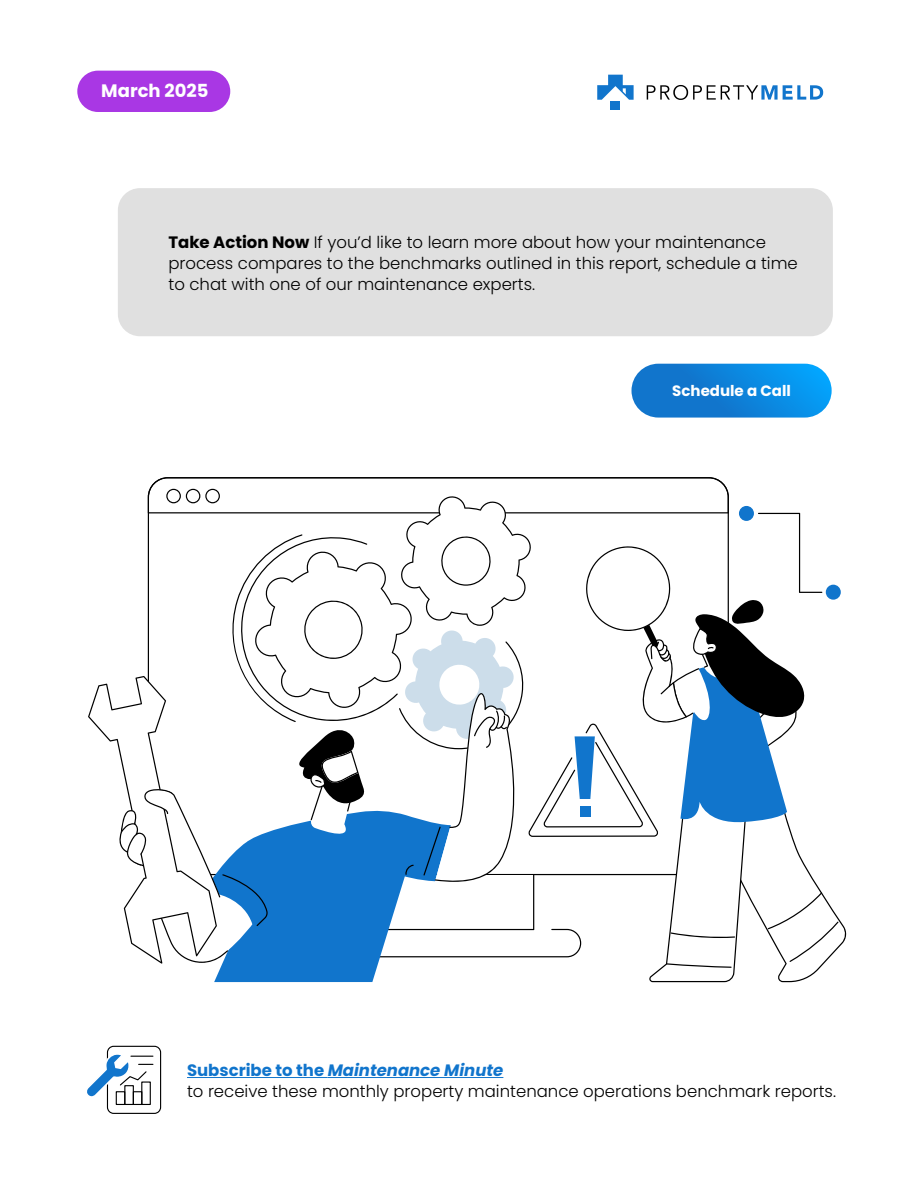
<style>
.page{position:relative;width:918px;height:1188px;background:#fff}
.page>*{position:absolute;margin:0;border:0;box-sizing:border-box;transform-origin:0 0}
.t1{font:700 18px "Poppins";color:#fff}
.t2{font:300 16.5px/21px "Poppins";color:#000}
.t3{font:700 15px "Poppins";color:#fff}
.s1{font-weight:700}
.s2{font-weight:700;color:#1175cc}
.s3{font-weight:700;font-style:italic;color:#1175cc}
</style>
<div class="page">
<div style="left:611px;top:102px;width:9px;height:8px;background:#1175cc"></div>
<svg style="left:597px;top:75px;width:37px;height:25px"></svg>
<svg style="left:647px;top:85px;width:176px;height:15px"></svg>
<hr style="left:187px;top:1077px;width:141px;height:1px;background:#1175cc">
<hr style="left:328px;top:1077px;width:175px;height:1px;background:#1175cc">
<div style="left:118px;top:188px;width:715px;height:148px;background:#e0e0e0;border-radius:22px"></div>
<div style="left:631px;top:364px;width:201px;height:54px;background:linear-gradient(to right,#166cc2,#069df5);border-radius:27px"></div>
<div style="left:107px;top:1046px;width:54px;height:68px;border:1px solid #000;border-radius:6px"></div>
<svg style="left:87px;top:1053px;width:66px;height:45px"></svg>
<div style="left:116px;top:1091px;width:9px;height:14px;border:1px solid #000"></div>
<div style="left:124px;top:1085px;width:10px;height:20px;border:1px solid #000"></div>
<div style="left:133px;top:1091px;width:9px;height:14px;border:1px solid #000"></div>
<div style="left:141px;top:1081px;width:10px;height:24px;border:1px solid #000"></div>
<svg style="left:88px;top:477px;width:759px;height:505px"></svg>
<div style="left:739px;top:506px;width:15px;height:15px;background:#1175cc;border-radius:50%"></div>
<div style="left:826px;top:585px;width:15px;height:15px;background:#1175cc;border-radius:50%"></div>
<div style="left:77px;top:71px;width:153px;height:41px;background:#a937e4;border-radius:21px"></div>
<p class="t1" style="left:101px;top:80px;width:109px">March 2025</p>
<p class="t2" style="left:168px;top:232px;width:631px"><span class="s1">Take Action Now</span> If you’d like to learn more about how your maintenance process compares to the benchmarks outlined in this report, schedule a time to chat with one of our maintenance experts.</p>
<p class="t3" style="left:672px;top:382px;width:120px">Schedule a Call</p>
<p class="t2" style="left:187px;top:1060px;width:651px"><span class="s2">Subscribe to the</span> <span class="s3">Maintenance Minute<br></span>to receive these monthly property maintenance operations benchmark reports.</p>
</div>
